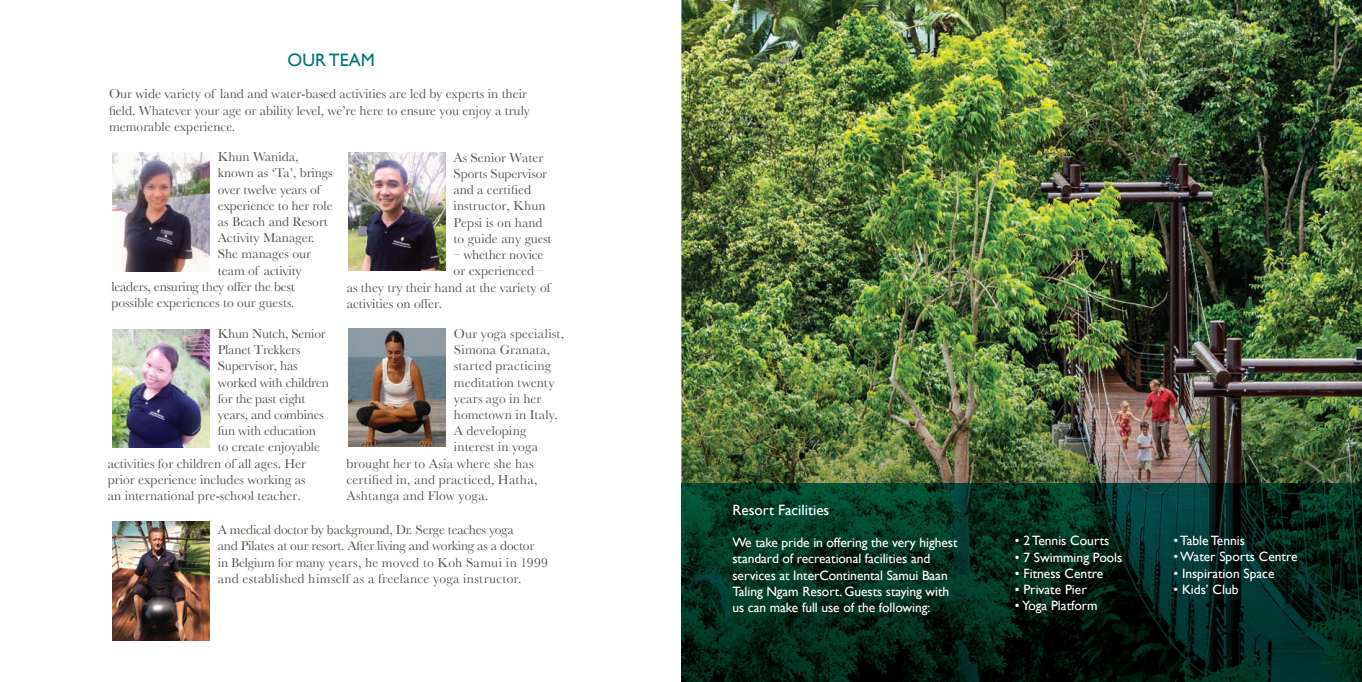
<style>
.page{position:relative;width:1362px;height:682px;background:#fff}
.page>*{position:absolute;margin:0;border:0;box-sizing:border-box;transform-origin:0 0}
.t1{font:18px "Gill Sans";color:#007574}
.t2{font:15px "Gill Sans";color:#fff}
.t3{font:13.5px/16.2px "Baskerville";color:#535249}
.t4{font:13.5px/16.2px "Gill Sans";letter-spacing:-.005em;color:#fff}
.t5{font:13.5px "Baskerville";letter-spacing:.02em;color:#535249}
</style>
<div class="page">
<img style="left:681px;top:0;width:680px;height:483px">
<img style="left:681px;top:483px;width:680px;height:199px">
<img style="left:112px;top:153px;width:97px;height:118px">
<img style="left:348px;top:152px;width:97px;height:118px">
<img style="left:112px;top:522px;width:97px;height:118px">
<img style="left:112px;top:329px;width:97px;height:118px">
<img style="left:348px;top:328px;width:97px;height:118px">
<h1 class="t1" style="left:288px;top:49px;width:89px">our tEAM</h1>
<p class="t3" style="left:109px;top:86px;width:422px">Our wide variety of land and water-based activities are led by experts in their field. Whatever your age or ability level, we’re here to ensure you enjoy a truly memorable experience.</p>
<p class="t3" style="left:218px;top:148px;width:82px">Khun Wanida,</p>
<p class="t3" style="left:218px;top:165px;width:116px">known as ‘Ta’, brings</p>
<p class="t3" style="left:218px;top:181px;width:104px">over twelve years of</p>
<p class="t3" style="left:218px;top:197px;width:116px">experience to her role</p>
<p class="t3" style="left:218px;top:213px;width:112px">as Beach and Resort</p>
<p class="t3" style="left:218px;top:229px;width:98px">Activity Manager.</p>
<p class="t3" style="left:218px;top:246px;width:95px">She manages our</p>
<p class="t3" style="left:218px;top:262px;width:85px">team of activity</p>
<p class="t3" style="left:111px;top:278px;width:185px">leaders, ensuring they offer the best</p>
<p class="t3" style="left:111px;top:294px;width:185px">possible experiences to our guests.</p>
<p class="t3" style="left:218px;top:325px;width:110px">Khun Nutch, Senior</p>
<p class="t3" style="left:218px;top:341px;width:84px">Planet Trekkers</p>
<p class="t3" style="left:218px;top:357px;width:81px">Supervisor, has</p>
<p class="t3" style="left:218px;top:374px;width:113px">worked with children</p>
<p class="t3" style="left:218px;top:390px;width:89px">for the past eight</p>
<p class="t3" style="left:218px;top:406px;width:108px">years, and combines</p>
<p class="t3" style="left:218px;top:422px;width:100px">fun with education</p>
<p class="t3" style="left:218px;top:438px;width:104px">to create enjoyable</p>
<p class="t3" style="left:108px;top:455px;width:200px">activities for children of all ages. Her</p>
<p class="t3" style="left:108px;top:471px;width:199px">prior experience includes working as</p>
<p class="t3" style="left:108px;top:487px;width:194px">an international pre-school teacher.</p>
<p class="t3" style="left:453px;top:149px;width:99px">As Senior Water<br>Sports Supervisor and a certified instructor, Khun<br>Pepsi is on hand to guide any guest</p>
<p class="t3" style="left:453px;top:246px;width:91px">– whether novice</p>
<p class="t3" style="left:453px;top:263px;width:92px">or experienced –</p>
<p class="t3" style="left:347px;top:279px;width:205px">as they try their hand at the variety of</p>
<p class="t3" style="left:347px;top:295px;width:97px">activities on offer.</p>
<p class="t5" style="left:454px;top:325px;width:112px">Our yoga specialist,</p>
<p class="t3" style="left:454px;top:341px;width:98px">Simona Granata,</p>
<p class="t3" style="left:454px;top:357px;width:99px">started practicing</p>
<p class="t3" style="left:454px;top:374px;width:102px">meditation twenty</p>
<p class="t3" style="left:454px;top:390px;width:89px">years ago in her</p>
<p class="t3" style="left:454px;top:406px;width:105px">hometown in Italy.</p>
<p class="t3" style="left:454px;top:422px;width:74px">A developing</p>
<p class="t3" style="left:454px;top:438px;width:86px">interest in yoga</p>
<p class="t3" style="left:346px;top:455px;width:189px">brought her to Asia where she has</p>
<p class="t5" style="left:346px;top:471px;width:192px">certified in, and practiced, Hatha,</p>
<p class="t5" style="left:346px;top:487px;width:143px">Ashtanga and Flow yoga.</p>
<p class="t3" style="left:218px;top:521px;width:332px">A medical doctor by background, Dr. Serge teaches yoga<br>and Pilates at our resort. After living and working as a doctor in Belgium for many years, he moved to Koh Samui in 1999 and established himself as a freelance yoga instructor.</p>
<p class="t2" style="left:732px;top:501px;width:98px">resort Facilities</p>
<p class="t4" style="left:732px;top:534px;width:226px">we take pride in offering the very highest standard of recreational facilities and services at intercontinental samui Baan taling ngam resort. guests staying with us can make full use of the following:</p>
<p class="t4" style="left:1014px;top:532px;width:96px">• 2 tennis Courts</p>
<p class="t4" style="left:1014px;top:548px;width:109px">• 7 swimming Pools</p>
<p class="t4" style="left:1014px;top:565px;width:90px">• fitness Centre</p>
<p class="t4" style="left:1014px;top:581px;width:73px">• Private Pier</p>
<p class="t4" style="left:1014px;top:597px;width:84px">• Yoga Platform</p>
<p class="t4" style="left:1173px;top:532px;width:73px">• table tennis</p>
<p class="t4" style="left:1173px;top:548px;width:126px">• Water sports Centre</p>
<p class="t4" style="left:1173px;top:564px;width:103px">• inspiration space</p>
<p class="t4" style="left:1173px;top:581px;width:67px">• kids’ Club</p>
</div>
